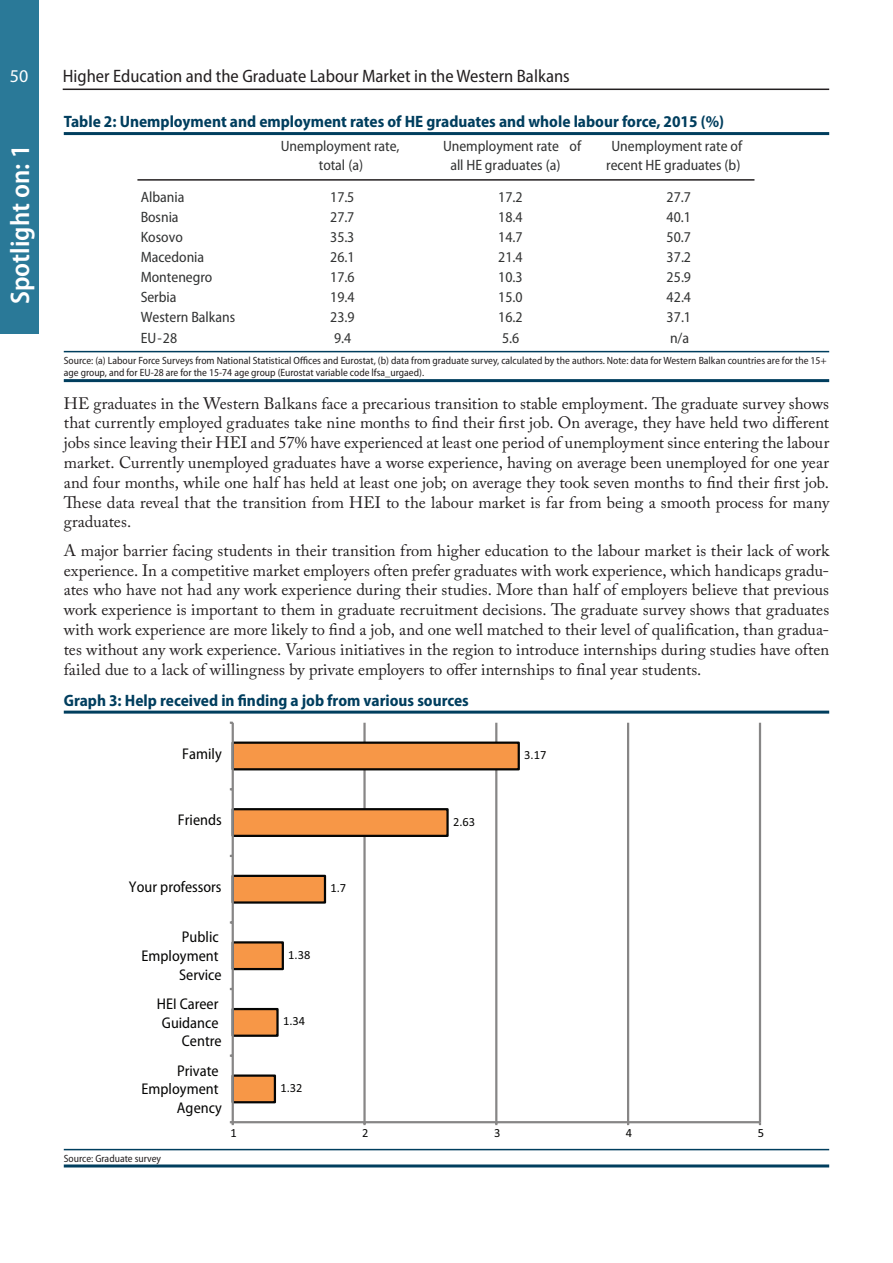
<style>
.page{position:relative;width:893px;height:1263px;background:#fff}
.page>*{position:absolute;margin:0;border:0;box-sizing:border-box;transform-origin:0 0}
.t1{font:600 semi-condensed 27px "Myriad Pro";color:#fff}
.t2{font:semi-condensed 18px "Myriad Pro";color:#231f20}
.t3{font:18px "Myriad Pro";color:#fff}
.Običan_txt{font:16.5px/19.8px "Adobe Caslon Pro";color:#231f20;text-align:justify}
.Tabela_-_naslov{font:700 semi-condensed 16.5px "Myriad Pro";color:#003e5e}
.t4{font:semi-condensed 15.6px/18.6px "Myriad Pro";color:#050504;text-align:right}
.t5{font:semi-condensed 15px/19.2px "Myriad Pro";color:#323333;text-align:center}
.t6{font:12.45px "Calibri";color:#050504}
.ispod_tabela{font:semi-condensed 10.5px/12.6px "Myriad Pro";color:#231f20}
</style>
<div class="page">
<div style="left:0;top:0;width:38px;height:334px;background:#2a7998"></div>
<hr style="left:63px;top:89px;width:766px;height:1px;background:#231f20">
<hr style="left:64px;top:132px;width:765px;height:3px;background:#003e5e">
<hr style="left:64px;top:351px;width:765px;height:1px;background:#003e5e">
<hr style="left:64px;top:379px;width:765px;height:3px;background:#003e5e">
<hr style="left:137px;top:179px;width:617px;height:2px;background:#231f20">
<hr style="left:64px;top:711px;width:765px;height:3px;background:#003e5e">
<hr style="left:64px;top:1149px;width:765px;height:1px;background:#003e5e">
<hr style="left:64px;top:1164px;width:765px;height:3px;background:#003e5e">
<hr style="left:759px;top:723px;width:2px;height:399px;background:#878686">
<hr style="left:627px;top:723px;width:2px;height:399px;background:#878686">
<hr style="left:495px;top:723px;width:2px;height:399px;background:#878686">
<hr style="left:363px;top:723px;width:3px;height:399px;background:#878686">
<div style="left:232px;top:1074px;width:44px;height:29px;background:#f79747;border:2px solid #050504"></div>
<div style="left:232px;top:1008px;width:47px;height:29px;background:#f79747;border:2px solid #050504"></div>
<div style="left:232px;top:941px;width:52px;height:29px;background:#f79747;border:2px solid #050504"></div>
<div style="left:232px;top:875px;width:94px;height:29px;background:#f79747;border:2px solid #050504"></div>
<div style="left:232px;top:808px;width:217px;height:29px;background:#f79747;border:2px solid #050504"></div>
<div style="left:232px;top:741px;width:288px;height:29px;background:#f79747;border:2px solid #050504"></div>
<hr style="left:233px;top:1121px;width:527px;height:2px;background:#878686">
<hr style="left:232px;top:723px;width:2px;height:399px;background:#878686">
<svg style="left:230px;top:1121px;width:4px;height:4px"></svg>
<p class="t3" style="left:10px;top:64px;width:20px">50</p>
<p class="t2" style="left:63px;top:66px;width:509px">Higher Education and the Graduate Labour Market in the Western Balkans</p>
<p class="Tabela_-_naslov" style="left:64px;top:112px;width:662px">Table 2: Unemployment and employment rates of HE graduates and whole labour force, 2015 (%)</p>
<p class="t5" style="left:281px;top:136px;width:121px">Unemployment rate, total (a)</p>
<p class="t5" style="left:450px;top:136px;width:132px;text-align:left;text-indent:-7px">Unemployment rate of all HE graduates (a)</p>
<p class="t5" style="left:606px;top:136px;width:137px">Unemployment rate of recent HE graduates (b)</p>
<p class="t5" style="left:141px;top:188px;width:45px">Albania</p>
<p class="t5" style="left:330px;top:188px;width:26px">17.5</p>
<p class="t5" style="left:498px;top:188px;width:26px">17.2</p>
<p class="t5" style="left:666px;top:188px;width:26px">27.7</p>
<p class="t5" style="left:141px;top:208px;width:39px">Bosnia</p>
<p class="t5" style="left:330px;top:208px;width:26px">27.7</p>
<p class="t5" style="left:498px;top:208px;width:26px">18.4</p>
<p class="t5" style="left:666px;top:208px;width:26px">40.1</p>
<p class="t5" style="left:141px;top:228px;width:44px">Kosovo</p>
<p class="t5" style="left:330px;top:228px;width:26px">35.3</p>
<p class="t5" style="left:498px;top:228px;width:26px">14.7</p>
<p class="t5" style="left:666px;top:228px;width:26px">50.7</p>
<p class="t5" style="left:141px;top:248px;width:65px">Macedonia</p>
<p class="t5" style="left:330px;top:248px;width:26px">26.1</p>
<p class="t5" style="left:498px;top:248px;width:26px">21.4</p>
<p class="t5" style="left:667px;top:248px;width:26px">37.2</p>
<p class="t5" style="left:141px;top:268px;width:73px">Montenegro</p>
<p class="t5" style="left:330px;top:268px;width:26px">17.6</p>
<p class="t5" style="left:498px;top:268px;width:26px">10.3</p>
<p class="t5" style="left:667px;top:268px;width:26px">25.9</p>
<p class="t5" style="left:141px;top:288px;width:37px">Serbia</p>
<p class="t5" style="left:330px;top:288px;width:26px">19.4</p>
<p class="t5" style="left:498px;top:288px;width:26px">15.0</p>
<p class="t5" style="left:667px;top:288px;width:26px">42.4</p>
<p class="t5" style="left:141px;top:308px;width:96px">Western Balkans</p>
<p class="t5" style="left:330px;top:308px;width:26px">23.9</p>
<p class="t5" style="left:498px;top:308px;width:26px">16.2</p>
<p class="t5" style="left:667px;top:308px;width:26px">37.1</p>
<p class="t5" style="left:141px;top:328px;width:38px">EU-28</p>
<p class="t5" style="left:334px;top:328px;width:19px">9.4</p>
<p class="t5" style="left:502px;top:328px;width:19px">5.6</p>
<p class="t5" style="left:670px;top:328px;width:21px">n/a</p>
<p class="ispod_tabela" style="left:64px;top:354px;width:765px">Source: (a) Labour Force Surveys from National Statistical Offices and Eurostat, (b) data from graduate survey, calculated by the authors. Note: data for Western Balkan countries are for the 15+ age group, and for EU-28 are for the 15-74 age group (Eurostat variable code lfsa_urgaed).</p>
<p class="Običan_txt" style="left:64px;top:393px;width:767px">HE graduates in the Western Balkans face a precarious transition to stable employment. The graduate survey shows that currently employed graduates take nine months to find their first job. On average, they have held two different jobs since leaving their HEI and 57% have experienced at least one period of unemployment since entering the labour market. Currently unemployed graduates have a worse experience, having on average been unemployed for one year and four months, while one half has held at least one job; on average they took seven months to find their first job.<br>These data reveal that the transition from HEI to the labour market is far from being a smooth process for many graduates.</p>
<p class="Običan_txt" style="left:64px;top:540px;width:767px">A major barrier facing students in their transition from higher education to the labour market is their lack of work experience. In a competitive market employers often prefer graduates with work experience, which handicaps gradu&shy;ates who have not had any work experience during their studies. More than half of employers believe that previous work experience is important to them in graduate recruitment decisions. The graduate survey shows that graduates with work experience are more likely to find a job, and one well matched to their level of qualification, than gradua&shy;tes without any work experience. Various initiatives in the region to introduce internships during studies have often failed due to a lack of willingness by private employers to offer internships to final year students.</p>
<p class="Tabela_-_naslov" style="left:64px;top:691px;width:407px">Graph 3: Help received in finding a job from various sources</p>
<h1 class="t1" style="left:5px;top:304px;width:161px;rotate:-90deg">Spotlight on: 1</h1>
<p class="t4" style="left:182px;top:744px;width:41px">Family</p>
<p class="t4" style="left:178px;top:811px;width:46px">Friends</p>
<p class="t6" style="left:453px;top:813px;width:24px">2.63</p>
<p class="t6" style="left:524px;top:746px;width:24px">3.17</p>
<p class="t4" style="left:129px;top:877px;width:94px">Your professors</p>
<p class="t6" style="left:330px;top:879px;width:17px">1.7</p>
<p class="t4" style="left:141px;top:928px;width:82px">Public<br>Employment<br>Service</p>
<p class="t4" style="left:157px;top:995px;width:66px">HEI Career<br>Guidance<br>Centre</p>
<p class="t4" style="left:141px;top:1061px;width:82px">Private<br>Employment<br>Agency</p>
<p class="ispod_tabela" style="left:64px;top:1152px;width:99px">Source: Graduate survey</p>
<p class="t6" style="left:288px;top:946px;width:24px">1.38</p>
<p class="t6" style="left:283px;top:1013px;width:24px">1.34</p>
<p class="t6" style="left:280px;top:1079px;width:24px">1.32</p>
<p class="t6" style="left:230px;top:1124px;width:8px">1</p>
<p class="t6" style="left:362px;top:1124px;width:8px">2</p>
<p class="t6" style="left:494px;top:1124px;width:8px">3</p>
<p class="t6" style="left:626px;top:1124px;width:8px">4</p>
<p class="t6" style="left:758px;top:1124px;width:8px">5</p>
</div>
